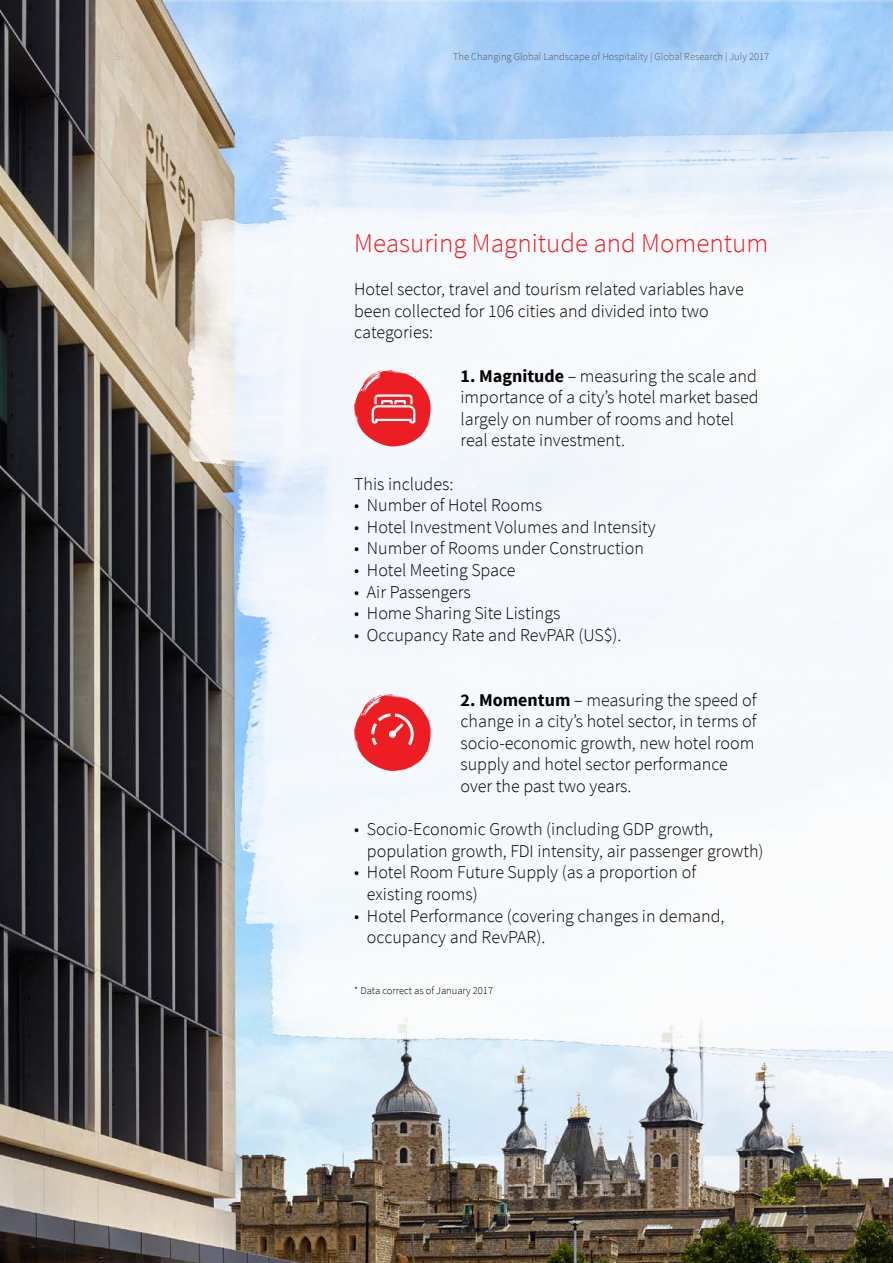
<style>
.page{position:relative;width:893px;height:1263px;background:#fff}
.page>*{position:absolute;margin:0;border:0;box-sizing:border-box;transform-origin:0 0}
.t1{font:300 27px "Source Sans Pro";color:#ed1d24}
.t2{font:300 18px/21.6px "Source Sans Pro";color:#000}
.t3{font:300 10.5px "Source Sans Pro";color:#575b61}
.t4{font:300 10.5px "Source Sans Pro";color:#000}
.t5{font:300 10.5px "Source Sans Pro";color:#a3a7a9}
.s1{font-weight:700}
</style>
<div class="page">
<img style="left:0;top:0;width:893px;height:1263px">
<img style="left:149px;top:0;width:744px;height:1115px">
<svg style="left:354px;top:694px;width:77px;height:77px"></svg>
<svg style="left:354px;top:370px;width:77px;height:76px"></svg>
<p class="t5" style="left:115px;top:51px;width:7px">5</p>
<p class="t3" style="left:453px;top:51px;width:317px">The Changing Global Landscape of Hospitality | Global Research | July 2017</p>
<h1 class="t1" style="left:354px;top:227px;width:416px">Measuring Magnitude and Momentum</h1>
<p class="t2" style="left:354px;top:279px;width:391px">Hotel sector, travel and tourism related variables have been collected for 106 cities and divided into two categories:</p>
<p class="t2" style="left:460px;top:365px;width:300px"><span class="s1">1. Magnitude</span> – measuring the scale and importance of a city’s hotel market based largely on number of rooms and hotel real estate investment.</p>
<p class="t2" style="left:354px;top:473px;width:101px">This includes:</p>
<p class="t2" style="left:354px;top:495px;width:189px">• Number of Hotel Rooms</p>
<p class="t2" style="left:354px;top:516px;width:303px">• Hotel Investment Volumes and Intensity</p>
<p class="t2" style="left:354px;top:538px;width:291px">• Number of Rooms under Construction</p>
<p class="t2" style="left:354px;top:559px;width:163px">• Hotel Meeting Space</p>
<p class="t2" style="left:354px;top:581px;width:118px">• Air Passengers</p>
<p class="t2" style="left:354px;top:603px;width:208px">• Home Sharing Site Listings</p>
<p class="t2" style="left:354px;top:624px;width:269px">• Occupancy Rate and RevPAR (US$).</p>
<p class="t2" style="left:460px;top:689px;width:298px"><span class="s1">2. Momentum</span> – measuring the speed of change in a city’s hotel sector, in terms of socio-economic growth, new hotel room supply and hotel sector performance over the past two years.</p>
<p class="t2" style="left:367px;top:819px;width:398px;text-indent:-13px">• Socio-Economic Growth (including GDP growth, population growth, FDI intensity, air passenger growth)</p>
<p class="t2" style="left:367px;top:862px;width:331px;text-indent:-13px">• Hotel Room Future Supply (as a proportion of existing rooms)</p>
<p class="t2" style="left:367px;top:905px;width:359px;text-indent:-13px">• Hotel Performance (covering changes in demand, occupancy and RevPAR).</p>
<p class="t4" style="left:354px;top:984px;width:140px">* Data correct as of January 2017</p>
</div>
